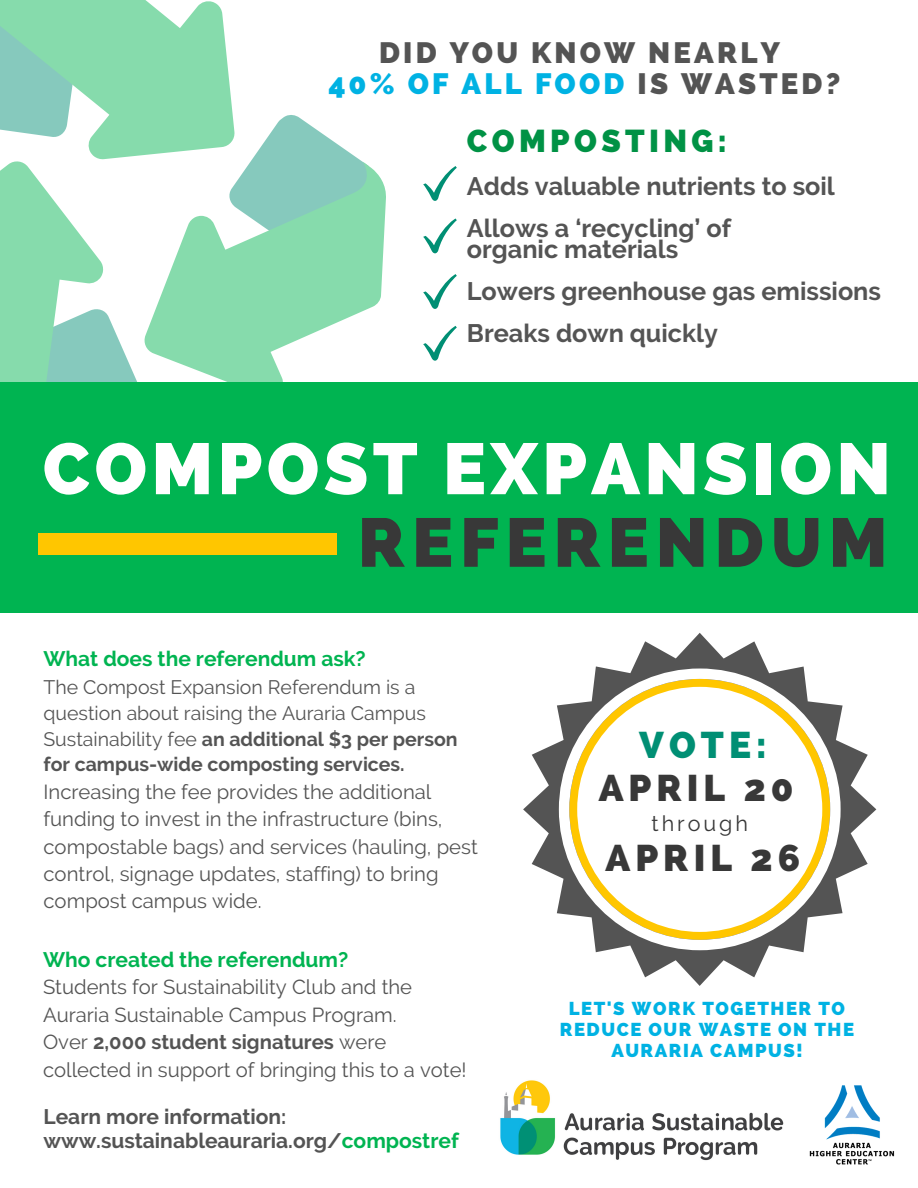
<style>
.page{position:relative;width:918px;height:1188px;background:#fff}
.page>*{position:absolute;margin:0;border:0;box-sizing:border-box;transform-origin:0 0}
.t1{font:800 72.15px "Raleway";letter-spacing:.06em;color:#fff}
.t2{font:800 68.7px "Raleway";letter-spacing:.1em;color:#383838}
.t3{font:800 36.9px "Raleway";letter-spacing:.135em;color:#383838}
.t4{font:800 36.9px "Raleway";color:#008f74}
.t5{font:800 31.5px "Raleway";letter-spacing:.14em;color:#009245}
.t6{font:800 29.25px/31.5px "Raleway";letter-spacing:.11em;color:#545454;text-align:center}
.t7{font:700 25.2px/42px "Raleway";color:#545454}
.t8{font:21.6px "Raleway";letter-spacing:.135em;color:#383838}
.t9{font:700 21px/23.4px "Raleway";color:#545454}
.t10{font:700 21px "Raleway";color:#00b451}
.t11{font:20.25px/27.5px "Raleway";color:#545454}
.t12{font:19.5px/26px "Raleway";color:#545454}
.t13{font:800 18.6px/20.9px "Raleway";letter-spacing:.08em;color:#00b2e3;text-align:center}
.s1{color:#00b2e3}
.s2{font-weight:700}
.s3{color:#00b451}
</style>
<div class="page">
<svg style="left:0;top:0;width:386px;height:382px"></svg>
<div style="left:0;top:382px;width:918px;height:230px;background:#00b451"></div>
<div style="left:39px;top:533px;width:298px;height:21px;background:#ffc600"></div>
<img style="left:809px;top:1085px;width:86px;height:80px">
<img style="left:500px;top:1080px;width:284px;height:81px">
<svg style="left:523px;top:633px;width:353px;height:353px"></svg>
<svg style="left:559px;top:669px;width:282px;height:281px"></svg>
<div style="left:577px;top:687px;width:245px;height:245px;background:#fff;border-radius:50%"></div>
<svg style="left:423px;top:166px;width:34px;height:35px"></svg>
<svg style="left:423px;top:218px;width:34px;height:35px"></svg>
<svg style="left:423px;top:274px;width:34px;height:35px"></svg>
<svg style="left:423px;top:326px;width:34px;height:35px"></svg>
<h3 class="t6" style="left:328px;top:37px;width:513px">DID YOU KNOW NEARLY<br><span class="s1">40% OF ALL FOOD</span> IS WASTED?</h3>
<h3 class="t5" style="left:467px;top:122px;width:261px">COMPOSTING:</h3>
<p class="t7" style="left:467px;top:165px;width:370px">Adds valuable nutrients to soil<br>Allows a ‘recycling’ of</p>
<p class="t7" style="left:467px;top:228px;width:416px">organic materials<br>Lowers greenhouse gas emissions<br>Breaks down quickly</p>
<h1 class="t1" style="left:43px;top:426px;width:849px">COMPOST EXPANSION</h1>
<h2 class="t2" style="left:358px;top:502px;width:531px">REFERENDUM</h2>
<p class="t10" style="left:44px;top:647px;width:324px">What does the referendum ask?</p>
<p class="t12" style="left:44px;top:674px;width:416px">The Compost Expansion Referendum is a question about raising the Auraria Campus Sustainability fee <span class="s2">an additional $3 per person for campus-wide composting services.</span></p>
<p class="t11" style="left:44px;top:778px;width:436px">Increasing the fee provides the additional funding to invest in the infrastructure (bins, compostable bags) and services (hauling, pest control, signage updates, staffing) to bring compost campus wide.</p>
<p class="t10" style="left:43px;top:947px;width:307px">Who created the referendum?</p>
<p class="t11" style="left:43px;top:974px;width:425px">Students for Sustainability Club and the Auraria Sustainable Campus Program.<br>Over <span class="s2">2,000 student signatures</span> were collected in support of bringing this to a vote!</p>
<p class="t9" style="left:44px;top:1105px;width:417px">Learn more information: www.sustainableauraria.org/<span class="s3">compostref</span></p>
<h3 class="t4" style="left:639px;top:723px;width:129px">VOTE:</h3>
<h3 class="t3" style="left:599px;top:767px;width:196px">APRIL 20</h3>
<p class="t8" style="left:652px;top:811px;width:98px">through</p>
<h3 class="t3" style="left:606px;top:836px;width:196px">APRIL 26</h3>
<p class="t13" style="left:560px;top:998px;width:296px">LET'S WORK TOGETHER TO<br>REDUCE OUR WASTE ON THE<br>AURARIA CAMPUS!</p>
</div>
